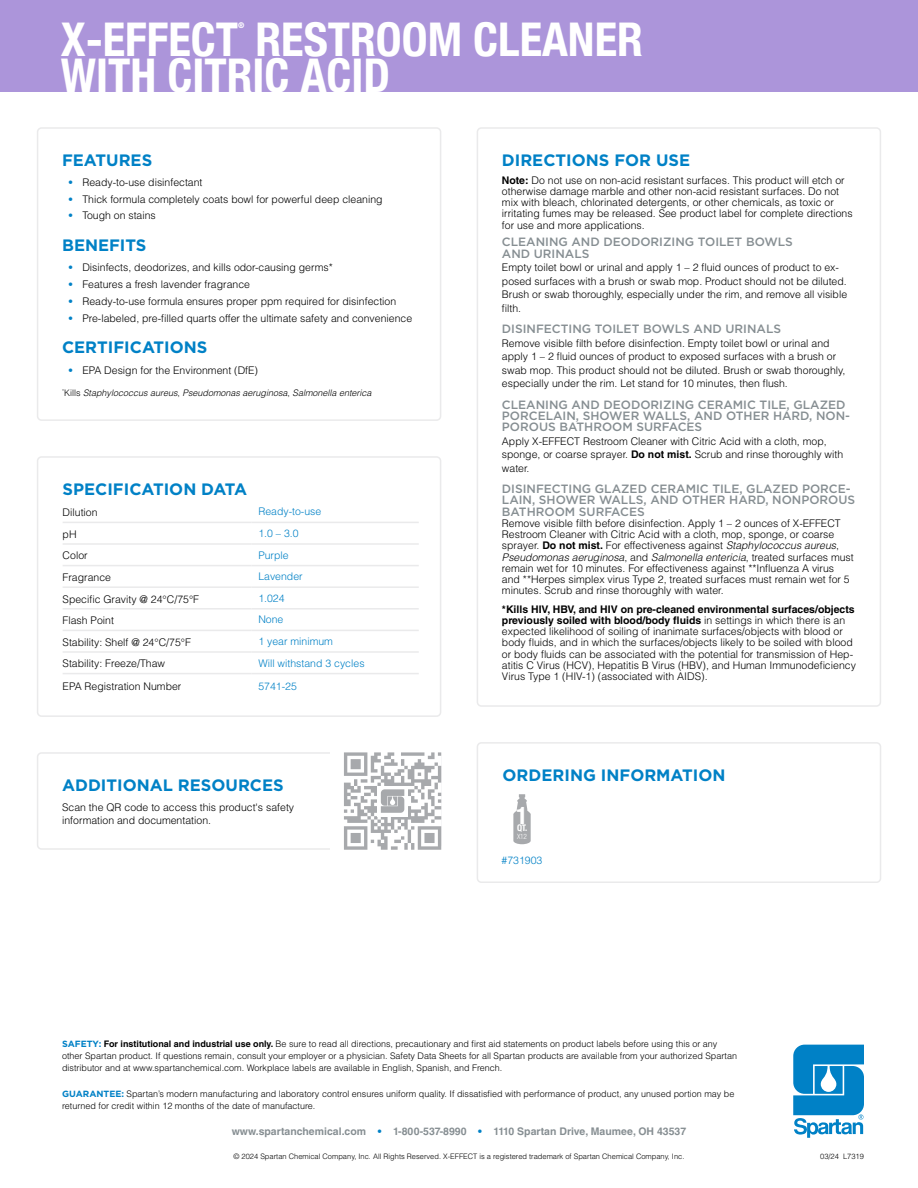
<style>
.page{position:relative;width:918px;height:1188px;background:#fff}
.page>*{position:absolute;margin:0;border:0;box-sizing:border-box;transform-origin:0 0}
.t1{font:700 condensed 46.5px "Helvetica Neue LT Com";color:#fff}
.t2{font:700 condensed 24.3px "Helvetica Neue LT Com";color:#fff}
.t3{font:700 16.5px "Gotham";color:#0081c6}
.t4{font:500 12px/11.2px "Gotham";color:#868e92}
.t5{font:300 10.5px/11.2px "Helvetica LT Std";color:#000}
.t6{font:300 10.5px "Helvetica LT Std";color:#0081c6}
.t7{font:700 10.5px "Helvetica LT Std";color:#868e92}
.t8{font:700 condensed 9.15px "Helvetica Neue LT Com";color:#fff}
.t9{font:300 9px/12px "Helvetica LT Std";color:#000}
.t10{font:italic 300 9px "Helvetica LT Std";color:#000}
.t11{font:700 condensed 7.8px "Helvetica Neue LT Com";color:#fff}
.t12{font:300 7.5px "Helvetica LT Std";color:#000}
.t13{font:300 condensed 7.35px "Helvetica Neue LT Com";color:#fff}
.s1{font-weight:700;color:#0081c6}
.s2{font-style:normal}
.s3{font-weight:700}
.s4{font-style:italic}
.s5{font-family:"Gotham";font-weight:700;color:#0081c6}
.s6{color:#0081c6}
</style>
<div class="page">
<svg style="left:793px;top:1045px;width:71px;height:93px"></svg>
<div style="left:37px;top:127px;width:404px;height:294px;border:2px solid #eaeaeb;border-radius:4px"></div>
<div style="left:477px;top:127px;width:404px;height:580px;border:2px solid #eaeaeb;border-radius:4px"></div>
<hr style="left:63px;top:522px;width:189px;height:1px;background:#eaeaeb">
<hr style="left:252px;top:522px;width:167px;height:1px;background:#eaeaeb">
<hr style="left:63px;top:543px;width:189px;height:2px;background:#eaeaeb">
<hr style="left:252px;top:543px;width:167px;height:2px;background:#eaeaeb">
<hr style="left:63px;top:565px;width:189px;height:1px;background:#eaeaeb">
<hr style="left:252px;top:565px;width:167px;height:1px;background:#eaeaeb">
<hr style="left:63px;top:586px;width:189px;height:2px;background:#eaeaeb">
<hr style="left:252px;top:586px;width:167px;height:2px;background:#eaeaeb">
<hr style="left:63px;top:608px;width:189px;height:2px;background:#eaeaeb">
<hr style="left:252px;top:608px;width:167px;height:2px;background:#eaeaeb">
<hr style="left:63px;top:630px;width:189px;height:1px;background:#eaeaeb">
<hr style="left:252px;top:630px;width:167px;height:1px;background:#eaeaeb">
<hr style="left:63px;top:651px;width:189px;height:2px;background:#eaeaeb">
<hr style="left:252px;top:651px;width:167px;height:2px;background:#eaeaeb">
<hr style="left:63px;top:673px;width:189px;height:1px;background:#eaeaeb">
<hr style="left:252px;top:673px;width:167px;height:1px;background:#eaeaeb">
<div style="left:37px;top:456px;width:404px;height:261px;border:2px solid #eaeaeb;border-radius:4px"></div>
<svg style="left:513px;top:794px;width:18px;height:50px"></svg>
<div style="left:477px;top:742px;width:404px;height:141px;border:2px solid #eaeaeb;border-radius:4px"></div>
<div style="left:0;top:0;width:918px;height:91px;background:#ac95da"></div>
<div style="left:37px;top:752px;width:404px;height:98px;border:2px solid #eaeaeb;border-radius:4px"></div>
<div style="left:331px;top:752px;width:110px;height:98px;background:#fff"></div>
<svg style="left:344px;top:752px;width:97px;height:98px"></svg>
<h1 class="t1" style="left:61px;top:12px;width:584px">X-EFFECT RESTROOM CLEANER</h1>
<p class="t11" style="left:238px;top:21px;width:8px">®</p>
<h1 class="t1" style="left:61px;top:48px;width:331px">WITH CITRIC ACID</h1>
<h3 class="t3" style="left:62px;top:149px;width:92px">FEATURES</h3>
<p class="t5" style="left:69px;top:177px;width:135px"><span class="s1">•</span> Ready-to-use disinfectant</p>
<p class="t5" style="left:69px;top:193px;width:315px"><span class="s1">•</span> Thick formula completely coats bowl for powerful deep cleaning</p>
<p class="t5" style="left:69px;top:210px;width:89px"><span class="s1">•</span> Tough on stains</p>
<h3 class="t3" style="left:62px;top:234px;width:86px">BENEFITS</h3>
<p class="t5" style="left:69px;top:262px;width:265px"><span class="s1">•</span> Disinfects, deodorizes, and kills odor-causing germs*</p>
<p class="t5" style="left:69px;top:279px;width:183px"><span class="s1">•</span> Features a fresh lavender fragrance</p>
<p class="t5" style="left:69px;top:295px;width:329px"><span class="s1">•</span> Ready-to-use formula ensures proper ppm required for disinfection</p>
<p class="t5" style="left:69px;top:312px;width:345px"><span class="s1">•</span> Pre-labeled, pre-filled quarts offer the ultimate safety and convenience</p>
<h3 class="t3" style="left:62px;top:337px;width:147px">CERTIFICATIONS</h3>
<p class="t5" style="left:69px;top:364px;width:191px"><span class="s1">•</span> EPA Design for the Environment (DfE)</p>
<p class="t10" style="left:62px;top:387px;width:311px"><sup>*</sup><span class="s2">Kills</span> Staphylococcus aureus<span class="s2">,</span> Pseudomonas aeruginosa<span class="s2">,</span> Salmonella enterica</p>
<h3 class="t3" style="left:63px;top:478px;width:186px">SPECIFICATION DATA</h3>
<p class="t5" style="left:63px;top:507px;width:37px">Dilution</p>
<p class="t6" style="left:258px;top:505px;width:65px">Ready-to-use</p>
<p class="t5" style="left:63px;top:528px;width:15px">pH</p>
<p class="t6" style="left:258px;top:527px;width:42px">1.0 – 3.0</p>
<p class="t5" style="left:63px;top:550px;width:27px">Color</p>
<p class="t6" style="left:258px;top:548px;width:32px">Purple</p>
<p class="t5" style="left:63px;top:571px;width:50px">Fragrance</p>
<p class="t6" style="left:258px;top:570px;width:46px">Lavender</p>
<p class="t5" style="left:63px;top:593px;width:138px">Specific Gravity @ 24°C/75°F</p>
<p class="t6" style="left:258px;top:591px;width:28px">1.024</p>
<p class="t5" style="left:63px;top:615px;width:53px">Flash Point</p>
<p class="t6" style="left:258px;top:613px;width:27px">None</p>
<p class="t5" style="left:63px;top:636px;width:130px">Stability: Shelf @ 24°C/75°F</p>
<p class="t6" style="left:258px;top:635px;width:76px">1 year minimum</p>
<p class="t5" style="left:63px;top:657px;width:104px">Stability: Freeze/Thaw</p>
<p class="t6" style="left:258px;top:656px;width:108px">Will withstand 3 cycles</p>
<p class="t5" style="left:63px;top:680px;width:120px">EPA Registration Number</p>
<p class="t6" style="left:258px;top:680px;width:40px">5741-25</p>
<h3 class="t3" style="left:62px;top:774px;width:223px">ADDITIONAL RESOURCES</h3>
<p class="t5" style="left:62px;top:800px;width:234px;line-height:13.5px">Scan the QR code to access this product's safety information and documentation.</p>
<h3 class="t3" style="left:502px;top:149px;width:190px">DIRECTIONS FOR USE</h3>
<p class="t5" style="left:502px;top:174px;width:352px"><span class="s3">Note:</span> Do not use on non-acid resistant surfaces. This product will etch or otherwise damage marble and other non-acid resistant surfaces. Do not mix with bleach, chlorinated detergents, or other chemicals, as toxic or irritating fumes may be released. See product label for complete directions for use and more applications.</p>
<p class="t4" style="left:502px;top:236px;width:292px">CLEANING AND DEODORIZING TOILET BOWLS<br>AND URINALS</p>
<p class="t5" style="left:502px;top:261px;width:347px;line-height:13.5px">Empty toilet bowl or urinal and apply 1 – 2 fluid ounces of product to ex&shy;posed surfaces with a brush or swab mop. Product should not be diluted.<br>Brush or swab thoroughly, especially under the rim, and remove all visible filth.</p>
<p class="t4" style="left:502px;top:323px;width:281px">DISINFECTING TOILET BOWLS AND URINALS</p>
<p class="t5" style="left:502px;top:336px;width:345px;line-height:13.5px">Remove visible filth before disinfection. Empty toilet bowl or urinal and apply 1 – 2 fluid ounces of product to exposed surfaces with a brush or swab mop. This product should not be diluted. Brush or swab thoroughly, especially under the rim. Let stand for 10 minutes, then flush.</p>
<p class="t4" style="left:502px;top:399px;width:350px">CLEANING AND DEODORIZING CERAMIC TILE, GLAZED<br>PORCELAIN, SHOWER WALLS, AND OTHER HARD, NON-<br>POROUS BATHROOM SURFACES</p>
<p class="t5" style="left:502px;top:434px;width:343px;line-height:13.5px">Apply X-EFFECT Restroom Cleaner with Citric Acid with a cloth, mop, sponge, or coarse sprayer. <span class="s3">Do not mist.</span> Scrub and rinse thoroughly with water.</p>
<p class="t4" style="left:502px;top:483px;width:355px">DISINFECTING GLAZED CERAMIC TILE, GLAZED PORCE-<br>LAIN, SHOWER WALLS, AND OTHER HARD, NONPOROUS<br>BATHROOM SURFACES</p>
<p class="t5" style="left:502px;top:517px;width:353px">Remove visible filth before disinfection. Apply 1 – 2 ounces of X-EFFECT Restroom Cleaner with Citric Acid with a cloth, mop, sponge, or coarse sprayer. <span class="s3">Do not mist.</span> For effectiveness against <span class="s4">Staphylococcus aureus</span>, <span class="s4">Pseudomonas aeruginosa</span>, and <span class="s4">Salmonella entericia</span>, treated surfaces must remain wet for 10 minutes. For effectiveness against **Influenza A virus and **Herpes simplex virus Type 2, treated surfaces must remain wet for 5 minutes. Scrub and rinse thoroughly with water.</p>
<p class="t5" style="left:502px;top:603px;width:356px"><span class="s3">*Kills HIV, HBV, and HIV on pre-cleaned environmental surfaces/objects previously soiled with blood/body fluids</span> in settings in which there is an expected likelihood of soiling of inanimate surfaces/objects with blood or body fluids, and in which the surfaces/objects likely to be soiled with blood or body fluids can be associated with the potential for transmission of Hep&shy;atitis C Virus (HCV), Hepatitis B Virus (HBV), and Human Immunodeficiency Virus Type 1 (HIV-1) (associated with AIDS).</p>
<h3 class="t3" style="left:503px;top:764px;width:224px">ORDERING INFORMATION</h3>
<h2 class="t2" style="left:516px;top:801px;width:13px">1</h2>
<p class="t8" style="left:517px;top:823px;width:12px">QT.</p>
<p class="t13" style="left:517px;top:833px;width:11px">X12</p>
<p class="t6" style="left:502px;top:854px;width:42px">#731903</p>
<p class="t9" style="left:62px;top:1037px;width:676px"><span class="s5">SAFETY:</span> <span class="s3">For institutional and industrial use only.</span> Be sure to read all directions, precautionary and first aid statements on product labels before using this or any other Spartan product. If questions remain, consult your employer or a physician. Safety Data Sheets for all Spartan products are available from your authorized Spartan distributor and at www.spartanchemical.com. Workplace labels are available in English, Spanish, and French.</p>
<p class="t9" style="left:62px;top:1087px;width:674px"><span class="s5">GUARANTEE:</span> Spartan’s modern manufacturing and laboratory control ensures uniform quality. If dissatisfied with performance of product, any unused portion may be returned for credit within 12 months of the date of manufacture.</p>
<p class="t7" style="left:232px;top:1125px;width:456px">www.spartanchemical.com <span class="s6">•</span> 1-800-537-8990 <span class="s6">•</span> 1110 Spartan Drive, Maumee, OH 43537</p>
<p class="t12" style="left:233px;top:1151px;width:453px">© 2024 Spartan Chemical Company, Inc. All Rights Reserved. X-EFFECT is a registered trademark of Spartan Chemical Company, Inc.</p>
<p class="t12" style="left:820px;top:1151px;width:45px">03/24 L7319</p>
</div>
